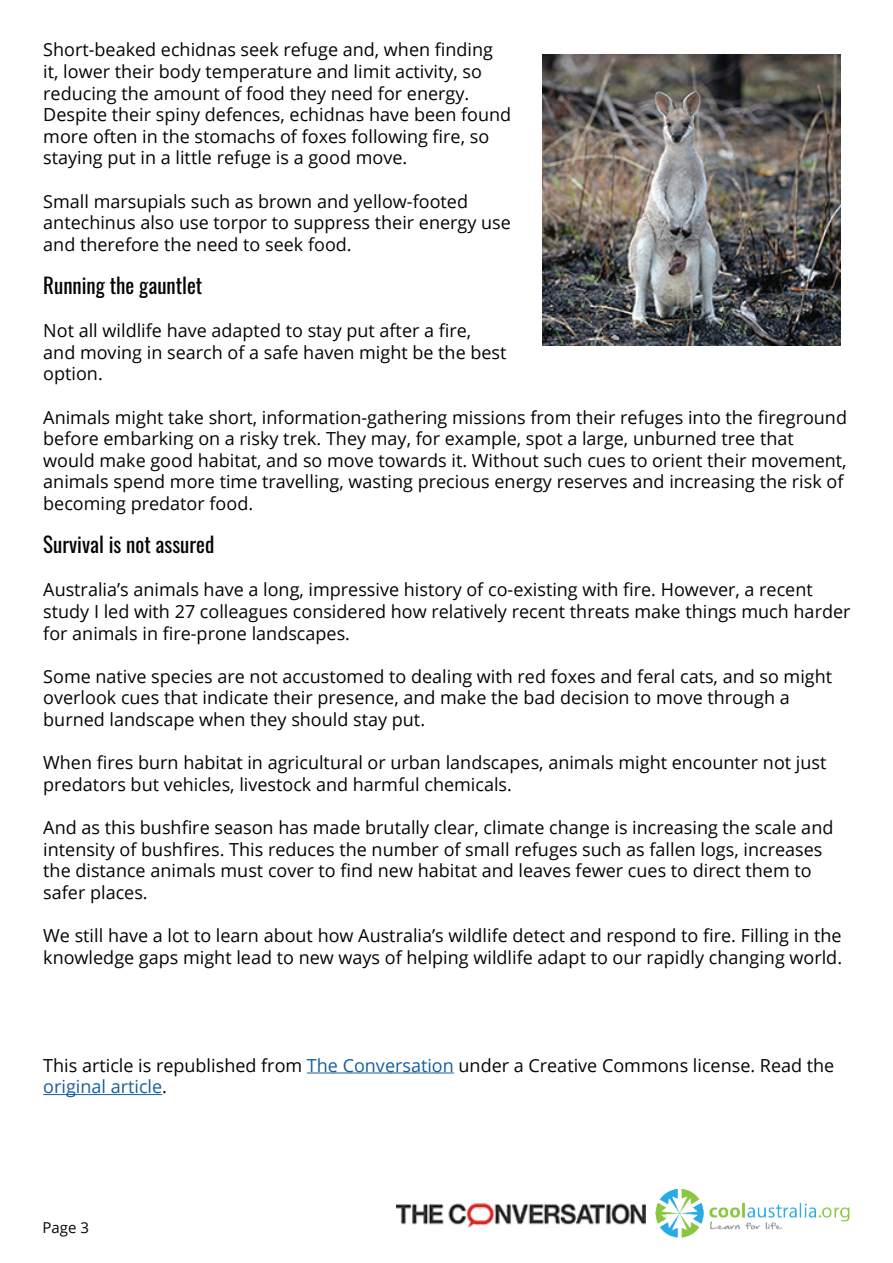
<style>
.page{position:relative;width:893px;height:1263px;background:#fff}
.page>*{position:absolute;margin:0;border:0;box-sizing:border-box;transform-origin:0 0}
.t1{font:21px "Oswald";color:#040503}
.t2{font:18px/21.6px "Open Sans";color:#040503}
.t3{font:15px "Open Sans";color:#040503}
.s1{color:#175d9e}
</style>
<div class="page">
<img style="left:655px;top:1189px;width:195px;height:49px">
<hr style="left:307px;top:1072px;width:147px;height:1px;background:#175d9e">
<hr style="left:43px;top:1094px;width:119px;height:1px;background:#175d9e">
<img style="left:542px;top:55px;width:298px;height:290px">
<img style="left:396px;top:1203px;width:249px;height:24px">
<p class="t2" style="left:43px;top:38px;width:469px">Short-beaked echidnas seek refuge and, when finding it, lower their body temperature and limit activity, so reducing the amount of food they need for energy.<br>Despite their spiny defences, echidnas have been found more often in the stomachs of foxes following fire, so staying put in a little refuge is a good move.</p>
<p class="t2" style="left:43px;top:190px;width:469px">Small marsupials such as brown and yellow-footed antechinus also use torpor to suppress their energy use and therefore the need to seek food.</p>
<p class="t1" style="left:43px;top:271px;width:161px">Running the gauntlet</p>
<p class="t2" style="left:43px;top:319px;width:465px">Not all wildlife have adapted to stay put after a fire, and moving in search of a safe haven might be the best option.</p>
<p class="t2" style="left:43px;top:406px;width:805px">Animals might take short, information-gathering missions from their refuges into the fireground before embarking on a risky trek. They may, for example, spot a large, unburned tree that would make good habitat, and so move towards it. Without such cues to orient their movement, animals spend more time travelling, wasting precious energy reserves and increasing the risk of becoming predator food.</p>
<p class="t1" style="left:43px;top:530px;width:172px">Survival is not assured</p>
<p class="t2" style="left:43px;top:578px;width:809px">Australia’s animals have a long, impressive history of co-existing with fire. However, a recent study I led with 27 colleagues considered how relatively recent threats make things much harder for animals in fire-prone landscapes.</p>
<p class="t2" style="left:43px;top:665px;width:790px">Some native species are not accustomed to dealing with red foxes and feral cats, and so might overlook cues that indicate their presence, and make the bad decision to move through a burned landscape when they should stay put.</p>
<p class="t2" style="left:43px;top:751px;width:785px">When fires burn habitat in agricultural or urban landscapes, animals might encounter not just predators but vehicles, livestock and harmful chemicals.</p>
<p class="t2" style="left:43px;top:816px;width:792px">And as this bushfire season has made brutally clear, climate change is increasing the scale and intensity of bushfires. This reduces the number of small refuges such as fallen logs, increases the distance animals must cover to find new habitat and leaves fewer cues to direct them to safer places.</p>
<p class="t2" style="left:43px;top:924px;width:800px">We still have a lot to learn about how Australia’s wildlife detect and respond to fire. Filling in the knowledge gaps might lead to new ways of helping wildlife adapt to our rapidly changing world.</p>
<p class="t2" style="left:43px;top:1054px;width:793px">This article is republished from <span class="s1">The Conversation</span> under a Creative Commons license. Read the <span class="s1">original article</span>.</p>
<p class="t3" style="left:43px;top:1217px;width:48px">Page 3</p>
</div>
